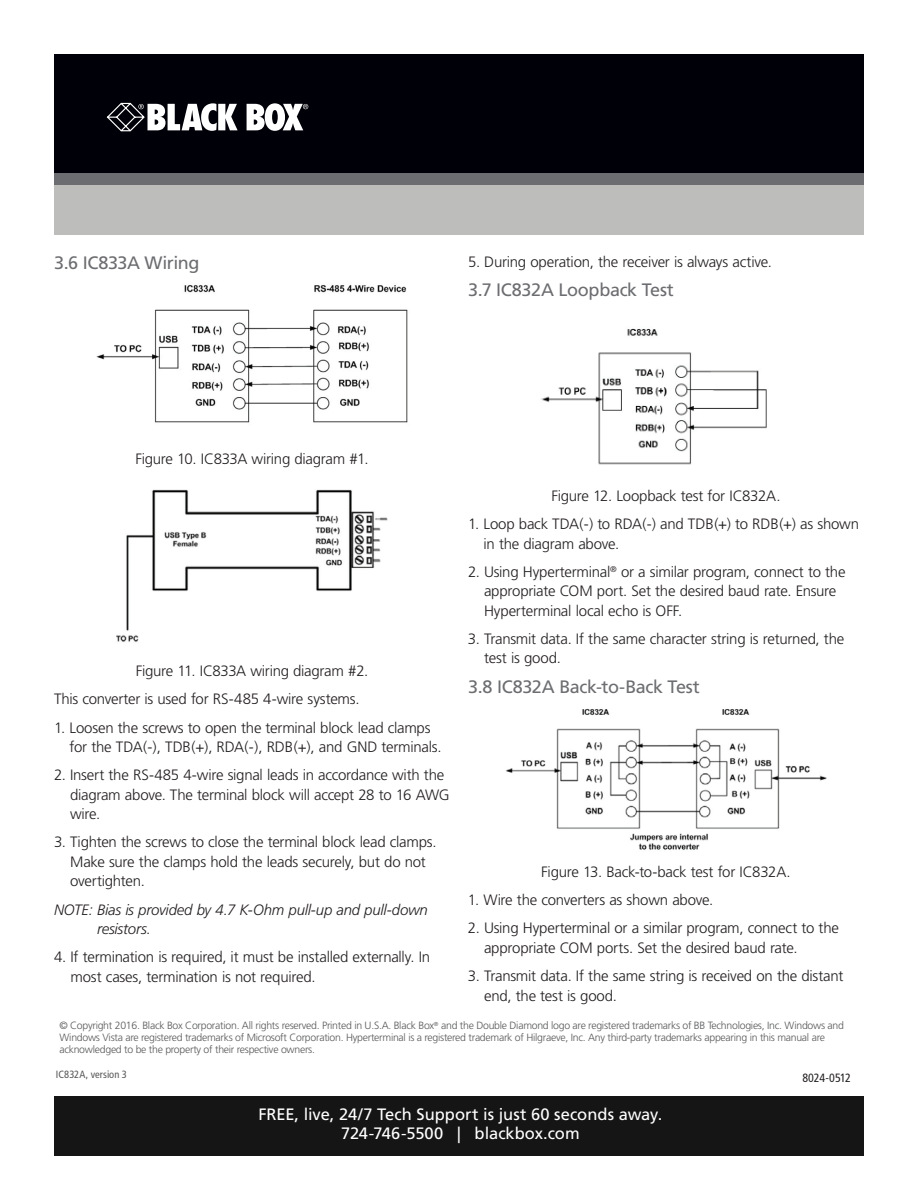
<style>
.page{position:relative;width:918px;height:1188px;background:#fff}
.page>*{position:absolute;margin:0;border:0;box-sizing:border-box;transform-origin:0 0}
.t1{font:18px "Frutiger";letter-spacing:-.015em;color:#6c6d70}
.t2{font:16.5px/19.8px "Frutiger";color:#fff;text-align:center}
.t3{font:300 15px/19.5px "Frutiger";letter-spacing:-.015em;color:#231f20}
.t4{font:italic 300 15px/19.5px "Frutiger";letter-spacing:-.015em;color:#231f20}
.t5{font:condensed 12px "Frutiger";letter-spacing:-.02em;color:#231f20}
.t6{font:300 10.5px/12px "Frutiger";letter-spacing:-.025em;color:#57585a}
.t7{font:condensed 10.5px "Frutiger";letter-spacing:.005em;color:#57585a}
</style>
<div class="page">
<div style="left:54px;top:54px;width:810px;height:120px;background:#000008"></div>
<div style="left:54px;top:185px;width:810px;height:50px;background:#bdbdbc"></div>
<div style="left:54px;top:173px;width:810px;height:12px;background:#6c6d70"></div>
<div style="left:54px;top:1096px;width:810px;height:60px;background:#161516"></div>
<svg style="left:106px;top:102px;width:132px;height:30px"></svg>
<svg style="left:247px;top:103px;width:61px;height:28px"></svg>
<img style="left:96px;top:284px;width:312px;height:139px">
<img style="left:116px;top:489px;width:272px;height:153px">
<img style="left:541px;top:328px;width:226px;height:137px">
<img style="left:506px;top:709px;width:321px;height:141px">
<p class="t1" style="left:54px;top:252px;width:147px">3.6 IC833A Wiring</p>
<p class="t3" style="left:468px;top:252px;width:305px">5. During operation, the receiver is always active.</p>
<p class="t1" style="left:468px;top:280px;width:207px">3.7 IC832A Loopback Test</p>
<p class="t3" style="left:135px;top:449px;width:235px">Figure 10. IC833A wiring diagram #1.</p>
<p class="t3" style="left:54px;top:657px;width:316px;line-height:28.2px;text-indent:82px">Figure 11. IC833A wiring diagram #2.<br>This converter is used for RS-485 4-wire systems.</p>
<p class="t3" style="left:70px;top:718px;width:373px;text-indent:-16px">1. Loosen the screws to open the terminal block lead clamps for the TDA(-), TDB(+), RDA(-), RDB(+), and GND terminals.</p>
<p class="t3" style="left:70px;top:766px;width:381px;text-indent:-16px">2. Insert the RS-485 4-wire signal leads in accordance with the diagram above. The terminal block will accept 28 to 16 AWG wire.</p>
<p class="t3" style="left:70px;top:833px;width:368px;text-indent:-16px">3. Tighten the screws to close the terminal block lead clamps.<br>Make sure the clamps hold the leads securely, but do not overtighten.</p>
<p class="t4" style="left:97px;top:900px;width:332px;text-indent:-43px">NOTE: Bias is provided by 4.7 K-Ohm pull-up and pull-down resistors.</p>
<p class="t3" style="left:70px;top:947px;width:361px;text-indent:-16px">4. If termination is required, it must be installed externally. In most cases, termination is not required.</p>
<p class="t3" style="left:551px;top:486px;width:231px">Figure 12. Loopback test for IC832A.</p>
<p class="t3" style="left:484px;top:514px;width:377px;text-indent:-16px">1. Loop back TDA(-) to RDA(-) and TDB(+) to RDB(+) as shown in the diagram above.</p>
<p class="t3" style="left:484px;top:562px;width:363px;text-indent:-16px">2. Using Hyperterminal<sup>®</sup> or a similar program, connect to the appropriate COM port. Set the desired baud rate. Ensure<br>Hyperterminal local echo is OFF.</p>
<p class="t3" style="left:484px;top:629px;width:362px;text-indent:-16px">3. Transmit data. If the same character string is returned, the test is good.</p>
<p class="t1" style="left:468px;top:676px;width:233px">3.8 IC832A Back-to-Back Test</p>
<p class="t3" style="left:541px;top:862px;width:251px">Figure 13. Back-to-back test for IC832A.</p>
<p class="t3" style="left:468px;top:891px;width:247px">1. Wire the converters as shown above.</p>
<p class="t3" style="left:484px;top:919px;width:356px;text-indent:-16px">2. Using Hyperterminal or a similar program, connect to the appropriate COM ports. Set the desired baud rate.</p>
<p class="t3" style="left:484px;top:966px;width:361px;text-indent:-16px">3. Transmit data. If the same string is received on the distant end, the test is good.</p>
<p class="t6" style="left:59px;top:1020px;width:786px">© Copyright 2016. Black Box Corporation. All rights reserved. Printed in U.S.A. Black Box<sup>®</sup> and the Double Diamond logo are registered trademarks of BB Technologies, Inc. Windows and<br>Windows Vista are registered trademarks of Microsoft Corporation. Hyperterminal is a registered trademark of Hilgraeve, Inc. Any third-party trademarks appearing in this manual are acknowledged to be the property of their respective owners.</p>
<p class="t7" style="left:56px;top:1068px;width:73px">IC832A, version 3</p>
<p class="t5" style="left:802px;top:1070px;width:50px">8024-0512</p>
<p class="t2" style="left:258px;top:1104px;width:406px">FREE, live, 24/7 Tech Support is just 60 seconds away.<br>724-746-5500 | blackbox.com</p>
</div>
